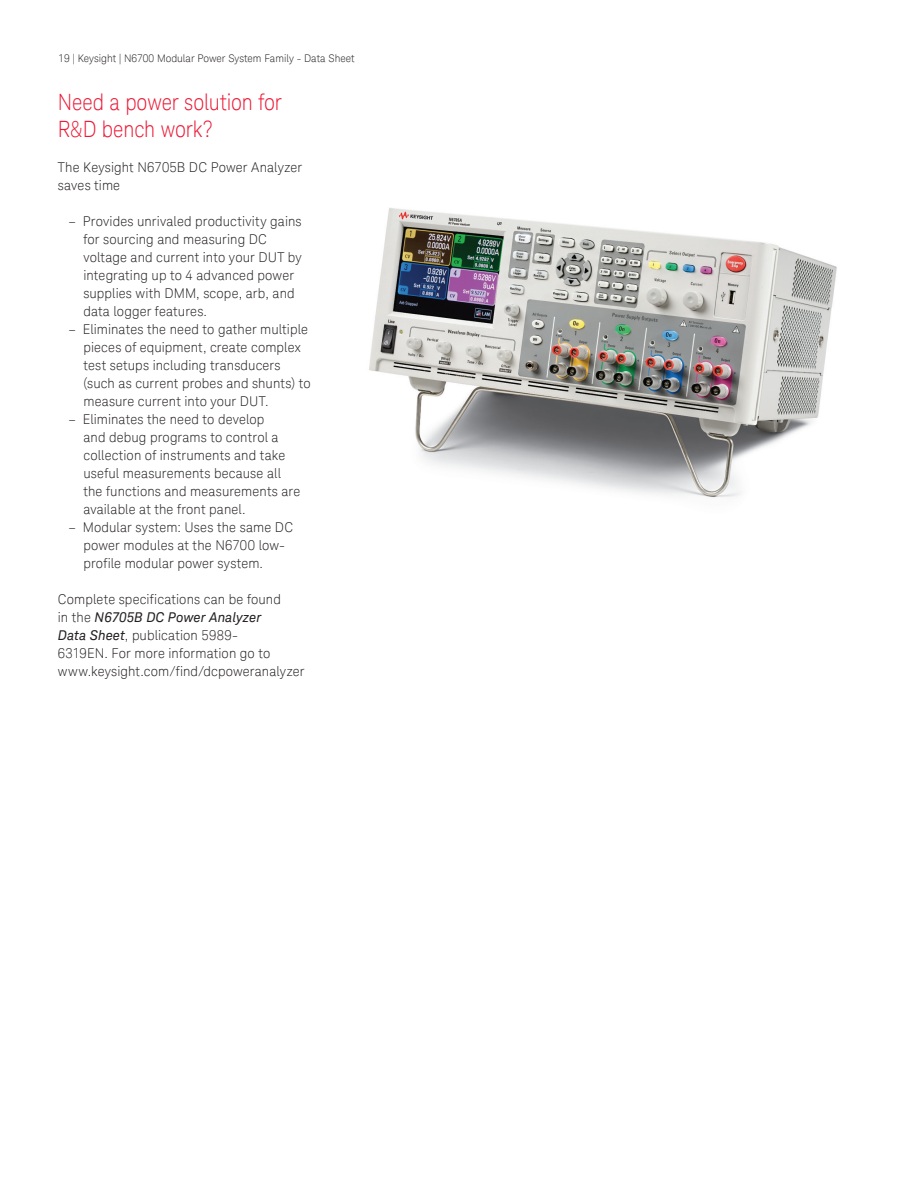
<style>
.page{position:relative;width:918px;height:1188px;background:#fff}
.page>*{position:absolute;margin:0;border:0;box-sizing:border-box;transform-origin:0 0}
.K_Heading_1{font:300 22.5px/27px "Keysight Sans";letter-spacing:-.01em;color:#ed1a36;scale:.9 1}
.K_Body_Text{font:300 13.5px/18px "Keysight Sans";letter-spacing:.01em;color:#231f20}
.t1{font:300 10.5px "Keysight Sans";color:#231f20}
.s1{font-weight:400;font-style:italic}
</style>
<div class="page">
<img style="left:369px;top:208px;width:468px;height:290px">
<p class="t1" style="left:59px;top:52px;width:298px">19 | Keysight | N6700 Modular Power System Family - Data Sheet</p>
<p class="K_Heading_1" style="left:58px;top:89px;width:250px">Need a power solution for<br>R&amp;D bench work?</p>
<p class="K_Body_Text" style="left:58px;top:158px;width:246px">The Keysight N6705B DC Power Analyzer saves time</p>
<p class="K_Body_Text" style="left:83px;top:212px;width:220px;text-indent:-15px">– Provides unrivaled productivity gains for sourcing and measuring DC voltage and current into your DUT by integrating up to 4 advanced power supplies with DMM, scope, arb, and data logger features.</p>
<p class="K_Body_Text" style="left:83px;top:320px;width:229px;text-indent:-15px">– Eliminates the need to gather multiple pieces of equipment, create complex test setups including transducers (such as current probes and shunts) to measure current into your DUT.</p>
<p class="K_Body_Text" style="left:83px;top:410px;width:218px;text-indent:-15px">– Eliminates the need to develop<br>and debug programs to control a collection of instruments and take useful measurements because all the functions and measurements are available at the front panel.</p>
<p class="K_Body_Text" style="left:83px;top:518px;width:211px;text-indent:-15px">– Modular system: Uses the same DC power modules at the N6700 low&shy;profile modular power system.</p>
<p class="K_Body_Text" style="left:58px;top:590px;width:248px">Complete specifications can be found<br>in the <span class="s1">N6705B DC Power Analyzer<br>Data Sheet</span>, publication 5989-<br>6319EN. For more information go to www.keysight.com/find/dcpoweranalyzer</p>
</div>
